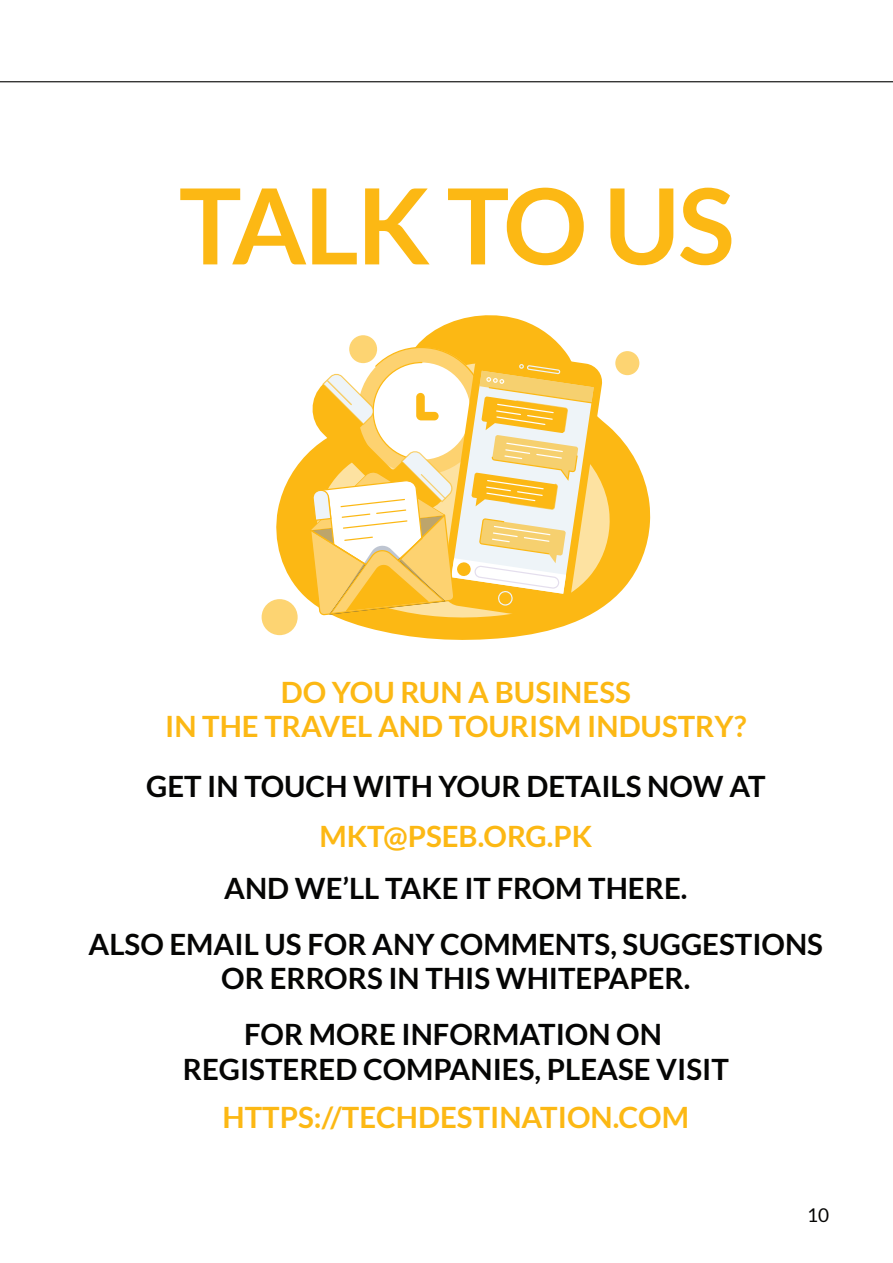
<style>
.page{position:relative;width:893px;height:1263px;background:#fff}
.page>*{position:absolute;margin:0;border:0;box-sizing:border-box;transform-origin:0 0}
.t1{font:700 105px "Lato";letter-spacing:-.02em;color:#fcb814}
.t2{font:700 29.4px/55.9px "Lato";color:#050504;text-align:center}
.t3{font:700 29.4px/34.3px "Lato";color:#fcb814;text-align:center}
.t4{font:19.05px "Lato";color:#050504}
</style>
<div class="page">
<svg style="left:272px;top:315px;width:378px;height:325px"></svg>
<svg style="left:603px;top:363px;width:7px;height:254px;fill:#fcb814"></svg>
<div style="left:615px;top:351px;width:24px;height:24px;background:#fdd472;border-radius:50%"></div>
<div style="left:349px;top:335px;width:28px;height:28px;background:#fdd472;border-radius:50%"></div>
<div style="left:262px;top:599px;width:36px;height:36px;background:#fdd472;border-radius:50%"></div>
<svg style="left:309px;top:347px;width:294px;height:274px"></svg>
<hr style="left:0;top:81px;width:893px;height:1px;background:#050504">
<h1 class="t1" style="left:179px;top:166px;width:557px">TALK TO US</h1>
<p class="t3" style="left:165px;top:675px;width:583px">DO YOU RUN A BUSINESS<br>IN THE TRAVEL AND TOURISM INDUSTRY?</p>
<p class="t2" style="left:146px;top:758px;width:621px">GET IN TOUCH WITH YOUR DETAILS NOW AT</p>
<p class="t3" style="left:319px;top:819px;width:274px">MKT@PSEB.ORG.PK</p>
<p class="t2" style="left:89px;top:860px;width:736px">AND WE’LL TAKE IT FROM THERE.<br>ALSO EMAIL US FOR ANY COMMENTS, SUGGESTIONS</p>
<p class="t2" style="left:221px;top:950px;width:471px">OR ERRORS IN THIS WHITEPAPER.<br>FOR MORE INFORMATION ON</p>
<p class="t2" style="left:183px;top:1040px;width:547px">REGISTERED COMPANIES, PLEASE VISIT</p>
<p class="t3" style="left:223px;top:1100px;width:468px">HTTPS://TECHDESTINATION.COM</p>
<p class="t4" style="left:807px;top:1205px;width:24px">10</p>
</div>
